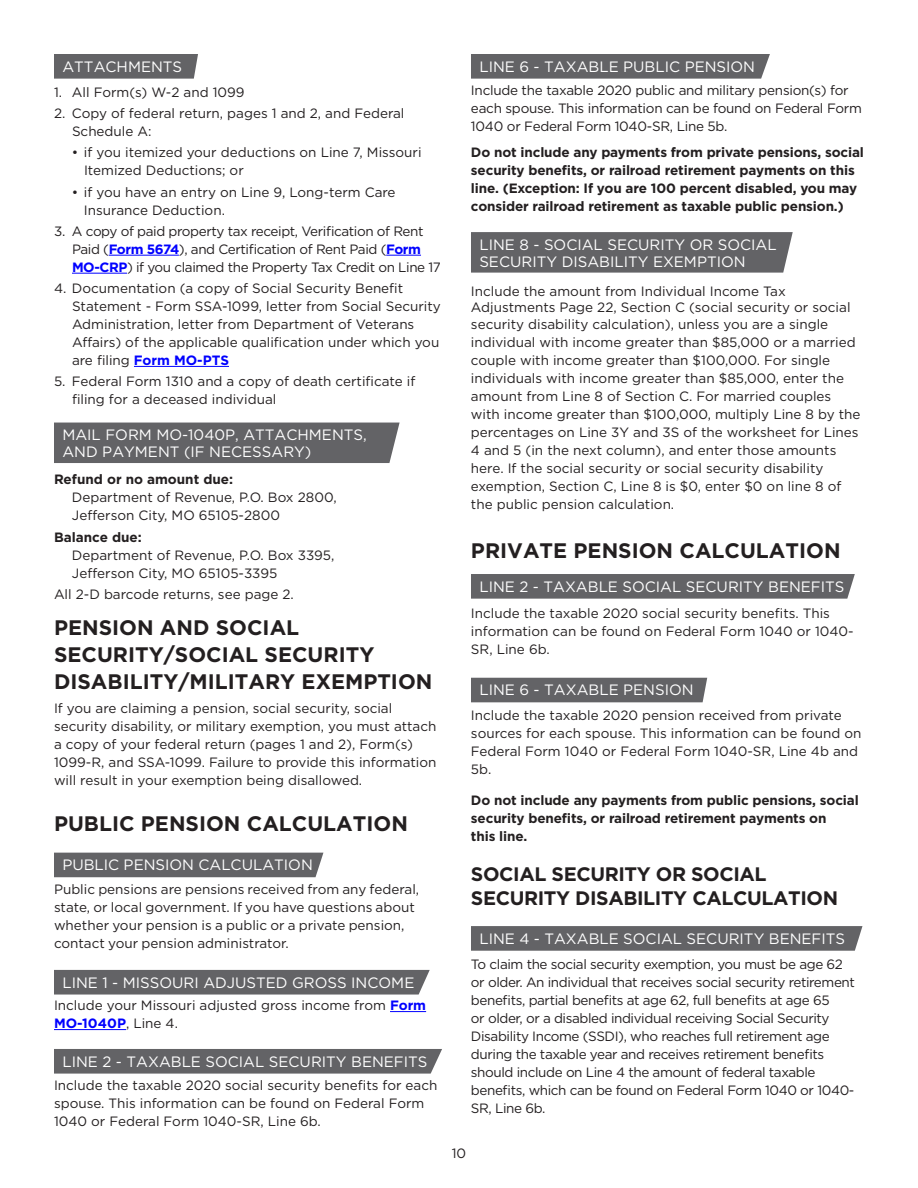
<style>
.page{position:relative;width:918px;height:1188px;background:#fff}
.page>*{position:absolute;margin:0;border:0;box-sizing:border-box;transform-origin:0 0}
.Bk11Body{font:700 21px/27px "Gotham";color:#231f20}
.t1{font:700 19.5px/24px "Gotham";letter-spacing:-.02em;color:#231f20}
.t2{font:15px/16.8px "Gotham";color:#fff}
.Bk11Body-2{font:13.5px/18px "Gotham";color:#231f20}
.BK8_Body{font:13.5px/18px "Gotham";color:#231f20}
.BK4-Body{font:13.5px/18px "Gotham";letter-spacing:-.03em;color:#231f20}
.Bk11Body-3{font:700 13.5px/18px "Gotham";letter-spacing:-.01em;color:#231f20}
.BK2_Sub1{font:13.5px/18px "Gotham";color:#231f20}
.BK8_Body-2{font:13.5px/18px "Gotham";letter-spacing:-.03em;color:#231f20}
.Bk11Body-4{font:13.5px/18px "Gotham";letter-spacing:-.02em;color:#231f20}
.BK4-Body-2{font:700 13.5px/18px "Gotham";letter-spacing:-.01em;color:#231f20}
.s1{font-weight:700;color:#00f}
.s2{font-weight:700}
</style>
<div class="page">
<hr style="left:109px;top:255px;width:70px;height:1px;background:#00f">
<hr style="left:386px;top:255px;width:35px;height:1px;background:#00f">
<hr style="left:72px;top:273px;width:55px;height:1px;background:#00f">
<hr style="left:134px;top:366px;width:95px;height:1px;background:#00f">
<hr style="left:390px;top:1011px;width:36px;height:1px;background:#00f">
<hr style="left:54px;top:1029px;width:72px;height:1px;background:#00f">
<div style="left:54px;top:54px;width:144px;height:25px;background:#636366"></div>
<div style="left:54px;top:423px;width:346px;height:40px;background:#636366"></div>
<div style="left:54px;top:853px;width:269px;height:24px;background:#636366"></div>
<div style="left:54px;top:970px;width:376px;height:25px;background:#636366"></div>
<div style="left:54px;top:1049px;width:388px;height:25px;background:#636366"></div>
<div style="left:471px;top:54px;width:299px;height:25px;background:#636366"></div>
<div style="left:471px;top:232px;width:322px;height:41px;background:#636366"></div>
<div style="left:471px;top:574px;width:384px;height:25px;background:#636366"></div>
<div style="left:471px;top:678px;width:236px;height:24px;background:#636366"></div>
<svg style="left:471px;top:926px;width:391px;height:25px;background:#666669"></svg>
<p class="t2" style="left:62px;top:58px;width:121px">ATTACHMENTS</p>
<p class="BK8_Body" style="left:54px;top:83px;width:192px">1. All Form(s) W-2 and 1099</p>
<p class="BK8_Body" style="left:72px;top:104px;width:334px;text-indent:-18px">2. Copy of federal return, pages 1 and 2, and Federal<br>Schedule A:</p>
<p class="BK8_Body" style="left:84px;top:143px;width:339px;text-indent:-12px">• if you itemized your deductions on Line 7, Missouri<br>Itemized Deductions; or</p>
<p class="BK8_Body" style="left:84px;top:183px;width:313px;text-indent:-12px">• if you have an entry on Line 9, Long-term Care<br>Insurance Deduction.</p>
<p class="BK8_Body-2" style="left:72px;top:222px;width:371px;text-indent:-18px">3. A copy of paid property tax receipt, Verification of Rent<br>Paid (<span class="s1">Form 5674</span>), and Certification of Rent Paid (<span class="s1">Form<br>MO-CRP</span>) if you claimed the Property Tax Credit on Line 17</p>
<p class="BK8_Body" style="left:72px;top:279px;width:370px;text-indent:-18px">4. Documentation (a copy of Social Security Benefit Statement - Form SSA-1099, letter from Social Security Administration, letter from Department of Veterans Affairs) of the applicable qualification under which you are filing <span class="s1">Form MO-PTS</span></p>
<p class="BK8_Body" style="left:72px;top:372px;width:345px;text-indent:-18px">5. Federal Form 1310 and a copy of death certificate if filing for a deceased individual</p>
<p class="t2" style="left:62px;top:426px;width:306px">MAIL FORM MO-1040P, ATTACHMENTS,</p>
<p class="t2" style="left:62px;top:443px;width:251px">AND PAYMENT (IF NECESSARY)</p>
<p class="BK8_Body" style="left:72px;top:470px;width:266px;text-indent:-18px"><span class="s2">Refund or no amount due:<br></span>Department of Revenue, P.O. Box 2800,<br>Jefferson City, MO 65105-2800</p>
<p class="BK8_Body" style="left:72px;top:527px;width:264px;text-indent:-18px"><span class="s2">Balance due:<br></span>Department of Revenue, P.O. Box 3395,<br>Jefferson City, MO 65105-3395</p>
<p class="BK8_Body" style="left:54px;top:585px;width:241px">All 2-D barcode returns, see page 2.</p>
<p class="Bk11Body" style="left:54px;top:614px;width:380px">PENSION AND SOCIAL<br>SECURITY/SOCIAL SECURITY<br>DISABILITY/MILITARY EXEMPTION</p>
<p class="BK8_Body" style="left:54px;top:699px;width:384px">If you are claiming a pension, social security, social security disability, or military exemption, you must attach a copy of your federal return (pages 1 and 2), Form(s)<br>1099-R, and SSA-1099. Failure to provide this information will result in your exemption being disallowed.</p>
<p class="Bk11Body" style="left:54px;top:810px;width:355px">PUBLIC PENSION CALCULATION</p>
<p class="t2" style="left:62px;top:856px;width:252px">PUBLIC PENSION CALCULATION</p>
<p class="BK2_Sub1" style="left:54px;top:880px;width:367px">Public pensions are pensions received from any federal, state, or local government. If you have questions about whether your pension is a public or a private pension, contact your pension administrator.</p>
<p class="t2" style="left:62px;top:974px;width:353px">LINE 1 - MISSOURI ADJUSTED GROSS INCOME</p>
<p class="Bk11Body-2" style="left:54px;top:996px;width:374px">Include your Missouri adjusted gross income from <span class="s1">Form<br>MO-1040P</span>, Line 4.</p>
<p class="t2" style="left:62px;top:1053px;width:367px">LINE 2 - TAXABLE SOCIAL SECURITY BENEFITS</p>
<p class="Bk11Body-2" style="left:54px;top:1076px;width:385px">Include the taxable 2020 social security benefits for each spouse. This information can be found on Federal Form<br>1040 or Federal Form 1040-SR, Line 6b.</p>
<p class="t2" style="left:479px;top:58px;width:277px">LINE 6 - TAXABLE PUBLIC PENSION</p>
<p class="Bk11Body-4" style="left:471px;top:81px;width:392px">Include the taxable 2020 public and military pension(s) for each spouse. This information can be found on Federal Form<br>1040 or Federal Form 1040-SR, Line 5b.</p>
<p class="Bk11Body-3" style="left:471px;top:143px;width:395px">Do not include any payments from private pensions, social security benefits, or railroad retirement payments on this line. (Exception: If you are 100 percent disabled, you may consider railroad retirement as taxable public pension.)</p>
<p class="t2" style="left:479px;top:236px;width:299px">LINE 8 - SOCIAL SECURITY OR SOCIAL<br>SECURITY DISABILITY EXEMPTION</p>
<p class="Bk11Body-2" style="left:471px;top:283px;width:381px;line-height:16.5px">Include the amount from Individual Income Tax<br>Adjustments Page 22, Section C (social security or social security disability calculation), unless you are a single</p>
<p class="Bk11Body-2" style="left:471px;top:333px;width:391px">individual with income greater than $85,000 or a married couple with income greater than $100,000. For single individuals with income greater than $85,000, enter the amount from Line 8 of Section C. For married couples with income greater than $100,000, multiply Line 8 by the percentages on Line 3Y and 3S of the worksheet for Lines 4 and 5 (in the next column), and enter those amounts here. If the social security or social security disability exemption, Section C, Line 8 is $0, enter $0 on line 8 of the public pension calculation.</p>
<p class="Bk11Body" style="left:471px;top:537px;width:371px">PRIVATE PENSION CALCULATION</p>
<p class="t2" style="left:479px;top:578px;width:367px">LINE 2 - TAXABLE SOCIAL SECURITY BENEFITS</p>
<p class="Bk11Body-2" style="left:471px;top:604px;width:384px">Include the taxable 2020 social security benefits. This information can be found on Federal Form 1040 or 1040-<br>SR, Line 6b.</p>
<p class="t2" style="left:479px;top:681px;width:216px">LINE 6 - TAXABLE PENSION</p>
<p class="Bk11Body-2" style="left:471px;top:706px;width:392px">Include the taxable 2020 pension received from private sources for each spouse. This information can be found on Federal Form 1040 or Federal Form 1040-SR, Line 4b and 5b.</p>
<p class="BK4-Body-2" style="left:471px;top:791px;width:389px">Do not include any payments from public pensions, social security benefits, or railroad retirement payments on<br>this line.</p>
<p class="t1" style="left:471px;top:862px;width:369px">SOCIAL SECURITY OR SOCIAL<br>SECURITY DISABILITY CALCULATION</p>
<p class="t2" style="left:479px;top:930px;width:367px">LINE 4 - TAXABLE SOCIAL SECURITY BENEFITS</p>
<p class="BK4-Body" style="left:471px;top:955px;width:385px">To claim the social security exemption, you must be age 62 or older. An individual that receives social security retirement benefits, partial benefits at age 62, full benefits at age 65<br>or older, or a disabled individual receiving Social Security Disability Income (SSDI), who reaches full retirement age during the taxable year and receives retirement benefits should include on Line 4 the amount of federal taxable benefits, which can be found on Federal Form 1040 or 1040- SR, Line 6b.</p>
<p class="Bk11Body-2" style="left:452px;top:1144px;width:16px">10</p>
</div>
